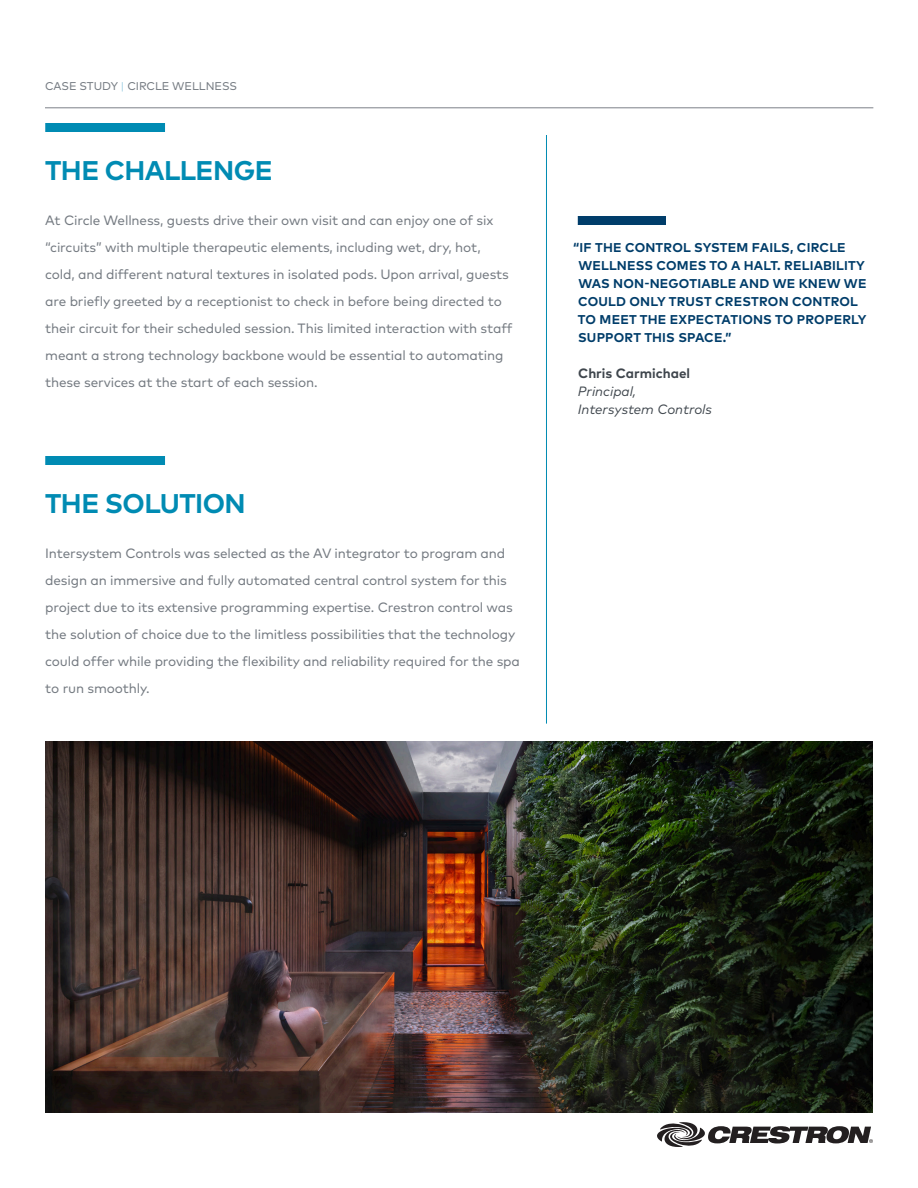
<style>
.page{position:relative;width:918px;height:1188px;background:#fff}
.page>*{position:absolute;margin:0;border:0;box-sizing:border-box;transform-origin:0 0}
.Intro_Header{font:700 27px "Mark Pro";letter-spacing:-.02em;color:#008bb3}
.Body_Copy{font:13.5px/27px "Mark Pro";letter-spacing:-.01em;color:#747a81}
.Sidebar_Quote_Speake{font:italic 13.5px "Mark Pro";color:#3f464d}
.Sidebar_Quote_Speake-2{font:700 13.5px "Mark Pro";color:#3f464d}
.Sidebar_Quote{font:700 12.75px/18px "Mark Pro";letter-spacing:.015em;color:#003d6a}
.Body_Copy-2{font:11.25px "Mark Pro";letter-spacing:-.005em;color:#747a81}
.s1{font-weight:300;color:#8bc5dd}
</style>
<div class="page">
<hr style="left:546px;top:135px;width:1px;height:589px;background:#008bb3">
<hr style="left:45px;top:108px;width:828px;height:1px;background:#7c8188">
<svg style="left:657px;top:1122px;width:216px;height:25px"></svg>
<div style="left:45px;top:123px;width:120px;height:9px;background:#008bb3"></div>
<div style="left:45px;top:456px;width:120px;height:9px;background:#008bb3"></div>
<div style="left:578px;top:216px;width:88px;height:9px;background:#003d6a"></div>
<img style="left:45px;top:742px;width:828px;height:371px">
<p class="Body_Copy-2" style="left:45px;top:78px;width:194px">CASE STUDY <span class="s1">|</span> CIRCLE WELLNESS</p>
<p class="Intro_Header" style="left:45px;top:150px;width:229px">THE CHALLENGE</p>
<p class="Body_Copy" style="left:45px;top:206px;width:469px">At Circle Wellness, guests drive their own visit and can enjoy one of six “circuits” with multiple therapeutic elements, including wet, dry, hot, cold, and different natural textures in isolated pods. Upon arrival, guests are briefly greeted by a receptionist to check in before being directed to their circuit for their scheduled session. This limited interaction with staff meant a strong technology backbone would be essential to automating these services at the start of each session.</p>
<p class="Intro_Header" style="left:45px;top:483px;width:202px">THE SOLUTION</p>
<p class="Body_Copy" style="left:45px;top:539px;width:476px">Intersystem Controls was selected as the AV integrator to program and design an immersive and fully automated central control system for this project due to its extensive programming expertise. Crestron control was the solution of choice due to the limitless possibilities that the technology could offer while providing the flexibility and reliability required for the spa to run smoothly.</p>
<p class="Sidebar_Quote" style="left:578px;top:237px;width:290px;text-indent:-5px">“IF THE CONTROL SYSTEM FAILS, CIRCLE WELLNESS COMES TO A HALT. RELIABILITY WAS NON-NEGOTIABLE AND WE KNEW WE COULD ONLY TRUST CRESTRON CONTROL TO MEET THE EXPECTATIONS TO PROPERLY SUPPORT THIS SPACE.”</p>
<p class="Sidebar_Quote_Speake-2" style="left:578px;top:363px;width:113px">Chris Carmichael</p>
<p class="Sidebar_Quote_Speake" style="left:578px;top:381px;width:60px">Principal,</p>
<p class="Sidebar_Quote_Speake" style="left:578px;top:399px;width:136px">Intersystem Controls</p>
</div>
